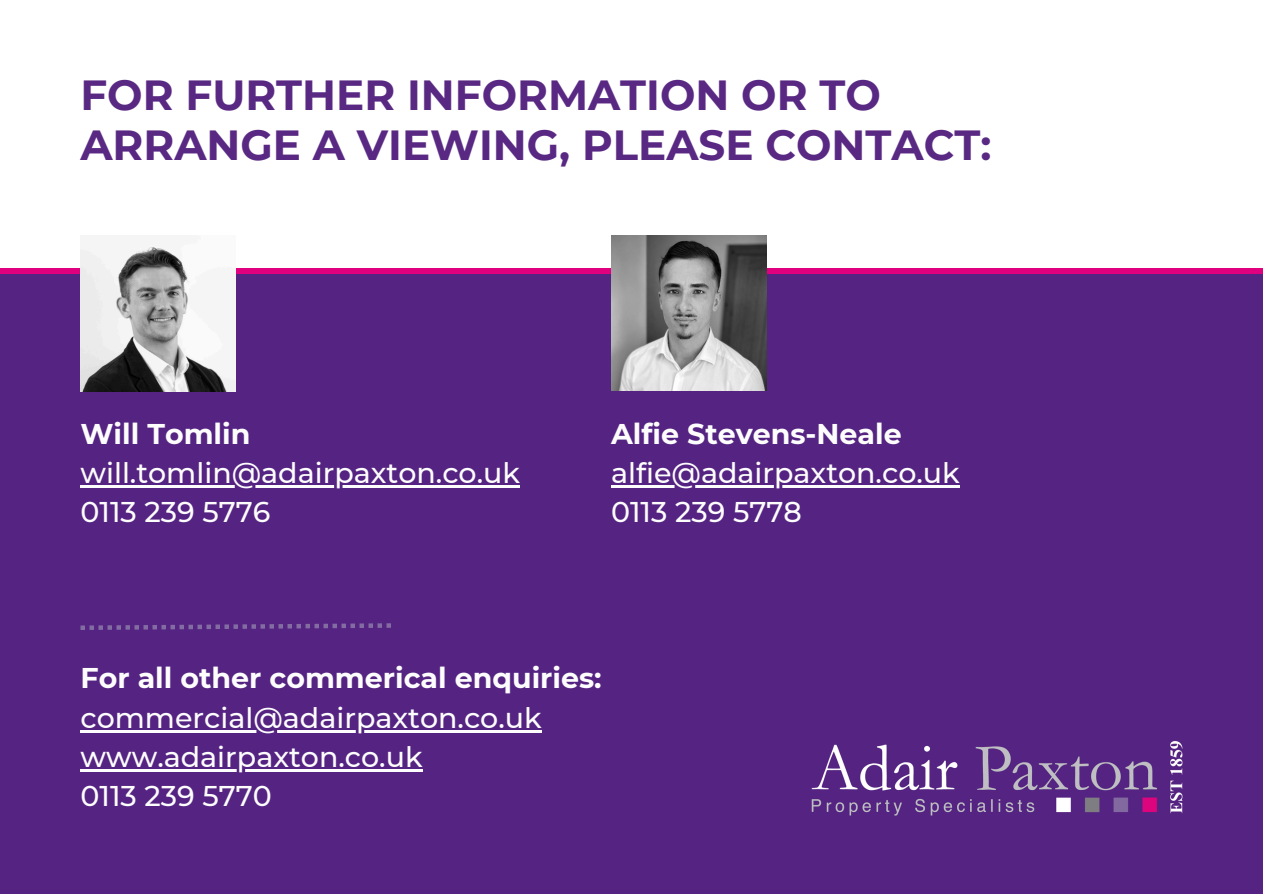
<style>
.page{position:relative;width:1263px;height:894px;background:#fff}
.page>*{position:absolute;margin:0;border:0;box-sizing:border-box;transform-origin:0 0}
.t1{font:700 42px/49.5px "Montserrat";color:#592883}
.t2{font:500 28.5px "Montserrat";color:#fdfdfd}
.t3{font:700 28.5px "Montserrat";color:#fdfdfd}
</style>
<div class="page">
<div style="left:0;top:274px;width:1263px;height:619px;background:#552382"></div>
<div style="left:0;top:268px;width:1263px;height:6px;background:#e0007f"></div>
<img style="left:80px;top:246px;width:156px;height:145px">
<img style="left:611px;top:236px;width:155px;height:155px">
<svg style="left:80px;top:623px;width:311px;height:6px;background:#653d8d"></svg>
<hr style="left:80px;top:485px;width:440px;height:2px;background:#fdfdfd">
<hr style="left:611px;top:485px;width:349px;height:2px;background:#fdfdfd">
<hr style="left:80px;top:729px;width:462px;height:3px;background:#fdfdfd">
<hr style="left:80px;top:769px;width:343px;height:2px;background:#fdfdfd">
<h1 class="t1" style="left:80px;top:70px;width:912px">FOR FURTHER INFORMATION OR TO<br>ARRANGE A VIEWING, PLEASE CONTACT:</h1>
<p class="t3" style="left:80px;top:416px;width:171px">Will Tomlin</p>
<p class="t2" style="left:80px;top:455px;width:441px">will.tomlin@adairpaxton.co.uk</p>
<p class="t2" style="left:80px;top:494px;width:191px">0113 239 5776</p>
<p class="t3" style="left:611px;top:416px;width:292px">Alfie Stevens-Neale</p>
<p class="t2" style="left:611px;top:455px;width:350px">alfie@adairpaxton.co.uk</p>
<p class="t2" style="left:611px;top:494px;width:192px">0113 239 5778</p>
<p class="t3" style="left:80px;top:660px;width:523px">For all other commerical enquiries:</p>
<p class="t2" style="left:80px;top:699px;width:463px">commercial@adairpaxton.co.uk</p>
<p class="t2" style="left:80px;top:739px;width:344px">www.adairpaxton.co.uk</p>
<p class="t2" style="left:80px;top:778px;width:193px">0113 239 5770</p>
</div>
